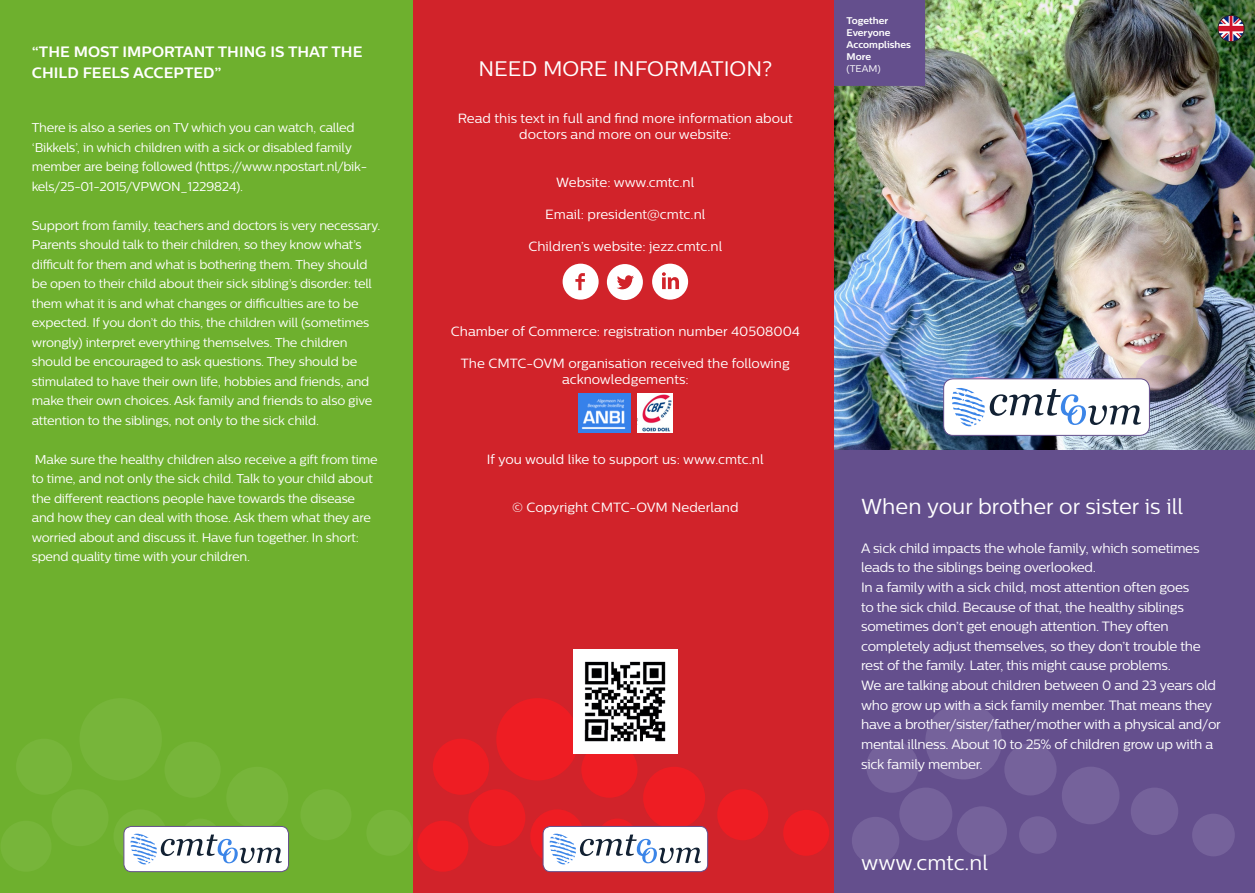
<style>
.page{position:relative;width:1255px;height:893px;background:#fff}
.page>*{position:absolute;margin:0;border:0;box-sizing:border-box;transform-origin:0 0}
.t1{font:21.6px "Centrale Sans";color:#fff}
.t2{font:21px "Centrale Sans";color:#fff}
.t3{font:700 15px/21px "Centrale Sans";color:#fff}
.t4{font:13.5px/19.6px "Centrale Sans";letter-spacing:-.02em;color:#fff}
.t5{font:13.35px/16px "Centrale Sans";color:#fff;text-align:center}
.t6{font:12.75px/19.5px "Centrale Sans";letter-spacing:-.02em;color:#fff}
.t7{font:700 9.75px/12.1px "Centrale Sans";color:#fff}
.t8{font:9.75px "Centrale Sans";color:#fff}
</style>
<div class="page">
<img style="left:833px;top:0;width:421px;height:451px">
<div style="left:833px;top:0;width:92px;height:86px;background:#644f8d"></div>
<svg style="left:1040px;top:346px;width:55px;height:55px"></svg>
<svg style="left:966px;top:333px;width:61px;height:61px;background:#5174a5"></svg>
<svg style="left:1202px;top:363px;width:45px;height:45px;background:#667291"></svg>
<svg style="left:1135px;top:355px;width:56px;height:56px;background:#8c818b"></svg>
<img style="left:843px;top:283px;width:81px;height:80px;border-radius:50%">
<svg style="left:904px;top:355px;width:50px;height:50px;background:#688fc8"></svg>
<div style="left:833px;top:451px;width:421px;height:442px;background:#644f8d"></div>
<div style="left:866px;top:740px;width:52px;height:53px;background:#75629b;border-radius:50%"></div>
<div style="left:1004px;top:743px;width:52px;height:52px;background:#75629b;border-radius:50%"></div>
<div style="left:1061px;top:767px;width:58px;height:57px;background:#75629b;border-radius:50%"></div>
<div style="left:1019px;top:816px;width:37px;height:38px;background:#75629b;border-radius:50%"></div>
<div style="left:1191px;top:814px;width:43px;height:42px;background:#75629b;border-radius:50%"></div>
<div style="left:899px;top:787px;width:53px;height:53px;background:#75629b;border-radius:50%"></div>
<div style="left:956px;top:806px;width:50px;height:50px;background:#75629b;border-radius:50%"></div>
<div style="left:925px;top:703px;width:76px;height:76px;background:#75629b;border-radius:50%"></div>
<div style="left:851px;top:817px;width:48px;height:47px;background:#75629b;border-radius:50%"></div>
<div style="left:1130px;top:787px;width:48px;height:48px;background:#75629b;border-radius:50%"></div>
<div style="left:943px;top:379px;width:206px;height:56px;background:#fff;border-radius:9px"></div>
<div style="left:943px;top:378px;width:206px;height:58px;border:1px solid #644f8d;border-radius:9px"></div>
<svg style="left:952px;top:388px;width:189px;height:38px"></svg>
<img style="left:1217px;top:15px;width:27px;height:27px;border-radius:13px">
<div style="left:1217px;top:15px;width:27px;height:27px;border:1px solid #231f20;border-radius:50%"></div>
<div style="left:412px;top:0;width:421px;height:893px;background:#d1232a"></div>
<div style="left:433px;top:739px;width:56px;height:56px;background:#ee1d23;border-radius:50%"></div>
<div style="left:581px;top:742px;width:56px;height:56px;background:#ee1d23;border-radius:50%"></div>
<div style="left:643px;top:767px;width:62px;height:62px;background:#ee1d23;border-radius:50%"></div>
<div style="left:597px;top:819px;width:40px;height:40px;background:#ee1d23;border-radius:50%"></div>
<div style="left:468px;top:789px;width:57px;height:57px;background:#ee1d23;border-radius:50%"></div>
<div style="left:530px;top:809px;width:54px;height:54px;background:#ee1d23;border-radius:50%"></div>
<div style="left:496px;top:698px;width:82px;height:82px;background:#ee1d23;border-radius:50%"></div>
<div style="left:417px;top:821px;width:51px;height:51px;background:#ee1d23;border-radius:50%"></div>
<div style="left:717px;top:789px;width:51px;height:51px;background:#ee1d23;border-radius:50%"></div>
<img style="left:578px;top:394px;width:52px;height:38px">
<img style="left:637px;top:394px;width:35px;height:38px">
<div style="left:783px;top:810px;width:46px;height:46px;background:#ee1d23;border-radius:50%"></div>
<div style="left:543px;top:826px;width:164px;height:46px;background:#fff;border-radius:8px"></div>
<div style="left:542px;top:826px;width:166px;height:46px;border:1px solid #644f8d;border-radius:8px"></div>
<svg style="left:549px;top:833px;width:152px;height:31px"></svg>
<svg style="left:607px;top:264px;width:36px;height:36px"></svg>
<svg style="left:562px;top:264px;width:36px;height:36px"></svg>
<svg style="left:652px;top:264px;width:36px;height:36px"></svg>
<img style="left:573px;top:649px;width:104px;height:105px">
<div style="left:0;top:0;width:412px;height:893px;background:#6eb02e"></div>
<div style="left:16px;top:739px;width:56px;height:56px;background:#77b53a;border-radius:50%"></div>
<div style="left:164px;top:742px;width:57px;height:56px;background:#77b53a;border-radius:50%"></div>
<div style="left:226px;top:767px;width:62px;height:62px;background:#77b53a;border-radius:50%"></div>
<div style="left:180px;top:819px;width:41px;height:40px;background:#77b53a;border-radius:50%"></div>
<div style="left:52px;top:789px;width:57px;height:57px;background:#77b53a;border-radius:50%"></div>
<div style="left:113px;top:809px;width:54px;height:54px;background:#77b53a;border-radius:50%"></div>
<div style="left:79px;top:698px;width:83px;height:82px;background:#77b53a;border-radius:50%"></div>
<div style="left:1px;top:821px;width:51px;height:51px;background:#77b53a;border-radius:50%"></div>
<div style="left:300px;top:789px;width:51px;height:51px;background:#77b53a;border-radius:50%"></div>
<div style="left:366px;top:810px;width:46px;height:46px;background:#77b53a;border-radius:50%"></div>
<div style="left:124px;top:826px;width:164px;height:46px;background:#fff;border-radius:8px"></div>
<div style="left:124px;top:826px;width:165px;height:46px;border:1px solid #644f8d;border-radius:8px"></div>
<svg style="left:130px;top:833px;width:152px;height:31px"></svg>
<p class="t3" style="left:32px;top:41px;width:332px">“THE MOST IMPORTANT THING IS THAT THE<br>CHILD FEELS ACCEPTED”</p>
<p class="t6" style="left:32px;top:118px;width:337px">There is also a series on TV which you can watch, called ‘Bikkels’, in which children with a sick or disabled family member are being followed (https://www.npostart.nl/bik&shy;kels/25-01-2015/VPWON_1229824).</p>
<p class="t6" style="left:32px;top:215px;width:350px">Support from family, teachers and doctors is very necessary.<br>Parents should talk to their children, so they know what’s difficult for them and what is bothering them. They should be open to their child about their sick sibling’s disorder: tell them what it is and what changes or difficulties are to be expected. If you don’t do this, the children will (sometimes wrongly) interpret everything themselves. The children should be encouraged to ask questions. They should be stimulated to have their own life, hobbies and friends, and make their own choices. Ask family and friends to also give attention to the siblings, not only to the sick child.</p>
<p class="t6" style="left:32px;top:449px;width:347px">Make sure the healthy children also receive a gift from time to time, and not only the sick child. Talk to your child about the different reactions people have towards the disease and how they can deal with those. Ask them what they are worried about and discuss it. Have fun together. In short: spend quality time with your children.</p>
<p class="t2" style="left:478px;top:57px;width:295px">NEED MORE INFORMATION?</p>
<p class="t5" style="left:458px;top:110px;width:336px">Read this text in full and find more information about doctors and more on our website:</p>
<p class="t5" style="left:556px;top:174px;width:140px">Website: www.cmtc.nl</p>
<p class="t5" style="left:545px;top:206px;width:162px">Email: president@cmtc.nl</p>
<p class="t5" style="left:528px;top:238px;width:195px">Children’s website: jezz.cmtc.nl</p>
<p class="t5" style="left:451px;top:323px;width:350px">Chamber of Commerce: registration number 40508004</p>
<p class="t5" style="left:461px;top:355px;width:330px">The CMTC-OVM organisation received the following acknowledgements:</p>
<p class="t7" style="left:846px;top:14px;width:66px">Together<br>Everyone<br>Accomplishes<br>More</p>
<p class="t8" style="left:846px;top:63px;width:36px">(TEAM)</p>
<p class="t5" style="left:487px;top:451px;width:278px">If you would like to support us: www.cmtc.nl</p>
<p class="t5" style="left:512px;top:499px;width:228px">© Copyright CMTC-OVM Nederland</p>
<p class="t1" style="left:861px;top:494px;width:324px">When your brother or sister is ill</p>
<p class="t4" style="left:861px;top:538px;width:340px">A sick child impacts the whole family, which sometimes leads to the siblings being overlooked.</p>
<p class="t4" style="left:861px;top:577px;width:341px">In a family with a sick child, most attention often goes to the sick child. Because of that, the healthy siblings sometimes don’t get enough attention. They often completely adjust themselves, so they don’t trouble the rest of the family. Later, this might cause problems.</p>
<p class="t4" style="left:861px;top:675px;width:361px">We are talking about children between 0 and 23 years old who grow up with a sick family member. That means they have a brother/sister/father/mother with a physical and/or mental illness. About 10 to 25% of children grow up with a sick family member.</p>
<p class="t2" style="left:861px;top:850px;width:129px">www.cmtc.nl</p>
</div>
